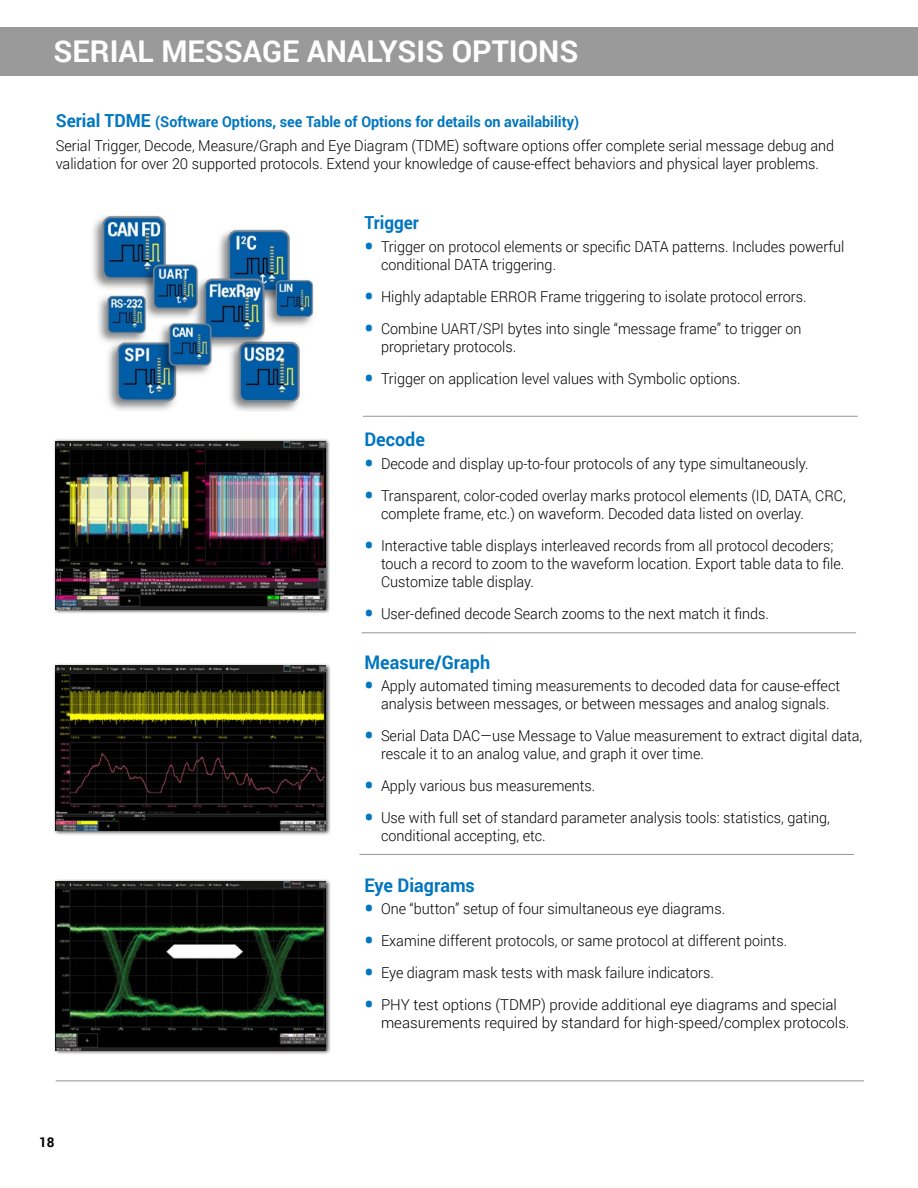
<style>
.page{position:relative;width:918px;height:1188px;background:#fff}
.page>*{position:absolute;margin:0;border:0;box-sizing:border-box;transform-origin:0 0}
.t1{font:700 30px "Roboto";color:#fff}
.t2{font:700 18.75px "Roboto";color:#0076c0;scale:.96 1}
.t3{font:700 18px "Roboto";color:#0076c0;scale:.96 1}
.t4{font:300 15px/18px "Roboto";color:#000;scale:.96 1}
.t5{font:300 15px/18px "Roboto";color:#000}
.t6{font:700 13.5px "Roboto";color:#000}
.s1{font-weight:700;font-size:18px;color:#0076c0}
.s2{font-weight:700;color:#0076c0}
.s3{font-weight:900;font-size:24px;color:#0076c0}
</style>
<div class="page">
<div style="left:0;top:27px;width:918px;height:49px;background:#9a9a9a"></div>
<hr style="left:56px;top:1081px;width:295px;height:1px;background:#939598">
<hr style="left:351px;top:1081px;width:513px;height:1px;background:#939598">
<img style="left:93px;top:209px;width:221px;height:202px">
<div style="left:53px;top:439px;width:277px;height:175px;background:#000;opacity:.75"></div>
<img style="left:56px;top:441px;width:269px;height:169px">
<div style="left:54px;top:663px;width:277px;height:173px;background:#000;opacity:.75"></div>
<img style="left:56px;top:666px;width:270px;height:165px">
<div style="left:54px;top:879px;width:277px;height:177px;background:#000;opacity:.75"></div>
<img style="left:56px;top:882px;width:270px;height:168px">
<hr style="left:363px;top:416px;width:495px;height:1px;background:#939598">
<hr style="left:361px;top:633px;width:495px;height:1px;background:#939598">
<hr style="left:359px;top:854px;width:495px;height:1px;background:#939598">
<h1 class="t1" style="left:54px;top:30px;width:526px">SERIAL MESSAGE ANALYSIS OPTIONS</h1>
<p class="t4" style="left:56px;top:108px;width:812px;line-height:24.8px"><span class="s1">Serial TDME</span> <span class="s2">(Software Options, see Table of Options for details on availability)<br></span>Serial Trigger, Decode, Measure/Graph and Eye Diagram (TDME) software options offer complete serial message debug and</p>
<p class="t4" style="left:56px;top:155px;width:797px">validation for over 20 supported protocols. Extend your knowledge of cause-effect behaviors and physical layer problems.</p>
<p class="t3" style="left:364px;top:210px;width:58px">Trigger</p>
<p class="t4" style="left:381px;top:237px;width:484px;text-indent:-16px"><span class="s3">•</span> Trigger on protocol elements or specific DATA patterns. Includes powerful conditional DATA triggering.</p>
<p class="t4" style="left:364px;top:287px;width:462px"><span class="s3">•</span> Highly adaptable ERROR Frame triggering to isolate protocol errors.</p>
<p class="t4" style="left:381px;top:319px;width:440px;text-indent:-16px"><span class="s3">•</span> Combine UART/SPI bytes into single “message frame” to trigger on proprietary protocols.</p>
<p class="t4" style="left:364px;top:369px;width:393px"><span class="s3">•</span> Trigger on application level values with Symbolic options.</p>
<p class="t6" style="left:39px;top:1133px;width:17px">18</p>
<p class="t2" style="left:364px;top:426px;width:64px">Decode</p>
<p class="t4" style="left:364px;top:454px;width:464px"><span class="s3">•</span> Decode and display up-to-four protocols of any type simultaneously.</p>
<p class="t4" style="left:381px;top:486px;width:486px;text-indent:-16px"><span class="s3">•</span> Transparent, color-coded overlay marks protocol elements (ID, DATA, CRC, complete frame, etc.) on waveform. Decoded data listed on overlay.</p>
<p class="t4" style="left:381px;top:536px;width:484px;text-indent:-16px"><span class="s3">•</span> Interactive table displays interleaved records from all protocol decoders; touch a record to zoom to the waveform location. Export table data to file.<br>Customize table display.</p>
<p class="t4" style="left:364px;top:604px;width:423px"><span class="s3">•</span> User-defined decode Search zooms to the next match it finds.</p>
<p class="t2" style="left:364px;top:649px;width:132px">Measure/Graph</p>
<p class="t4" style="left:364px;top:676px;width:497px;text-align:center"><span class="s3">•</span> Apply automated timing measurements to decoded data for cause-effect analysis between messages, or between messages and analog signals.</p>
<p class="t4" style="left:381px;top:727px;width:503px;text-indent:-16px"><span class="s3">•</span> Serial Data DAC—use Message to Value measurement to extract digital data, rescale it to an analog value, and graph it over time.</p>
<p class="t4" style="left:364px;top:777px;width:242px"><span class="s3">•</span> Apply various bus measurements.</p>
<p class="t4" style="left:381px;top:809px;width:469px;text-indent:-16px"><span class="s3">•</span> Use with full set of standard parameter analysis tools: statistics, gating, conditional accepting, etc.</p>
<p class="t2" style="left:364px;top:872px;width:116px">Eye Diagrams</p>
<p class="t4" style="left:364px;top:899px;width:377px"><span class="s3">•</span> One “button” setup of four simultaneous eye diagrams.</p>
<p class="t4" style="left:364px;top:931px;width:442px"><span class="s3">•</span> Examine different protocols, or same protocol at different points.</p>
<p class="t4" style="left:364px;top:963px;width:365px"><span class="s3">•</span> Eye diagram mask tests with mask failure indicators.</p>
<p class="t5" style="left:381px;top:995px;width:470px;text-indent:-17px"><span class="s3">•</span> PHY test options (TDMP) provide additional eye diagrams and special measurements required by standard for high-speed/complex protocols.</p>
</div>
